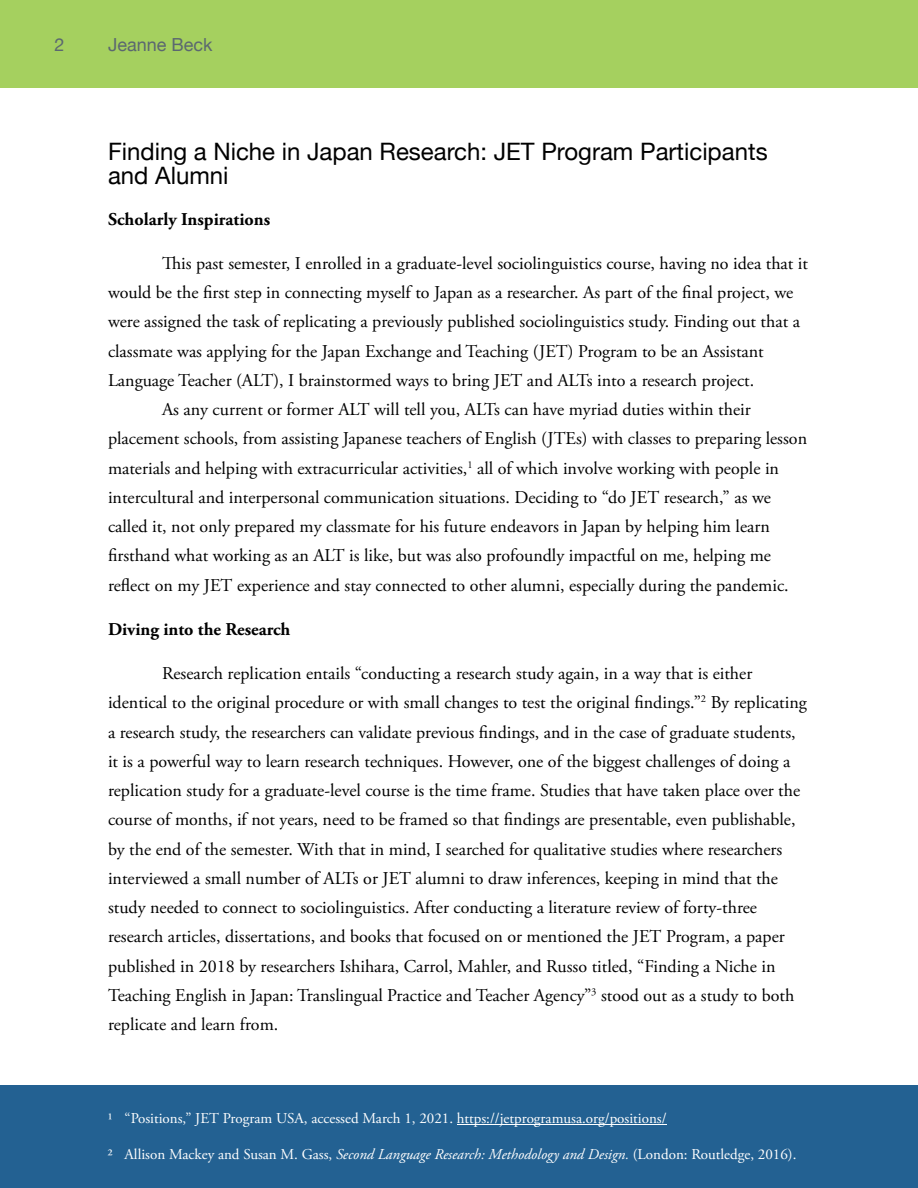
<style>
.page{position:relative;width:918px;height:1188px;background:#fff}
.page>*{position:absolute;margin:0;border:0;box-sizing:border-box;transform-origin:0 0}
.t1{font:24px/24.6px "Helvetica Neue";color:#000}
.t2{font:18px/29.2px "Adobe Garamond Pro";color:#000}
.t3{font:700 18px "Adobe Garamond Pro";color:#000}
.t4{font:18px "Helvetica Neue";color:#5b6770}
.t5{font:15px "Adobe Garamond Pro";color:#fff}
.s1{font-style:italic}
</style>
<div class="page">
<div style="left:0;top:0;width:918px;height:88px;background:#a5d05f"></div>
<div style="left:0;top:1085px;width:918px;height:103px;background:#236192"></div>
<hr style="left:457px;top:1124px;width:210px;height:1px;background:#fff">
<p class="t4" style="left:54px;top:34px;width:12px">2</p>
<p class="t4" style="left:108px;top:34px;width:106px">Jeanne Beck</p>
<h1 class="t1" style="left:108px;top:139px;width:661px">Finding a Niche in Japan Research: JET Program Participants and Alumni</h1>
<p class="t3" style="left:108px;top:212px;width:164px">Scholarly Inspirations</p>
<p class="t2" style="left:162px;top:250px;width:648px">This past semester, I enrolled in a graduate-level sociolinguistics course, having no idea that it</p>
<p class="t2" style="left:108px;top:279px;width:687px">would be the first step in connecting myself to Japan as a researcher. As part of the final project, we</p>
<p class="t2" style="left:108px;top:309px;width:693px">were assigned the task of replicating a previously published sociolinguistics study. Finding out that a</p>
<p class="t2" style="left:108px;top:338px;width:657px">classmate was applying for the Japan Exchange and Teaching (JET) Program to be an Assistant</p>
<p class="t2" style="left:108px;top:367px;width:648px">Language Teacher (ALT), I brainstormed ways to bring JET and ALTs into a research project.</p>
<p class="t2" style="left:162px;top:396px;width:590px">As any current or former ALT will tell you, ALTs can have myriad duties within their</p>
<p class="t2" style="left:108px;top:426px;width:701px">placement schools, from assisting Japanese teachers of English (JTEs) with classes to preparing lesson</p>
<p class="t2" style="left:108px;top:455px;width:673px">materials and helping with extracurricular activities,<sup>1</sup> all of which involve working with people in</p>
<p class="t2" style="left:108px;top:484px;width:664px">intercultural and interpersonal communication situations. Deciding to “do JET research,” as we</p>
<p class="t2" style="left:108px;top:513px;width:663px">called it, not only prepared my classmate for his future endeavors in Japan by helping him learn</p>
<p class="t2" style="left:108px;top:543px;width:664px">firsthand what working as an ALT is like, but was also profoundly impactful on me, helping me</p>
<p class="t2" style="left:108px;top:572px;width:682px">reflect on my JET experience and stay connected to other alumni, especially during the pandemic.</p>
<p class="t3" style="left:108px;top:622px;width:184px">Diving into the Research</p>
<p class="t2" style="left:108px;top:660px;width:700px;text-indent:54px">Research replication entails “conducting a research study again, in a way that is either identical to the original procedure or with small changes to test the original findings.”<sup>2</sup> By replicating a research study, the researchers can validate previous findings, and in the case of graduate students, it is a powerful way to learn research techniques. However, one of the biggest challenges of doing a replication study for a graduate-level course is the time frame. Studies that have taken place over the course of months, if not years, need to be framed so that findings are presentable, even publishable, by the end of the semester. With that in mind, I searched for qualitative studies where researchers interviewed a small number of ALTs or JET alumni to draw inferences, keeping in mind that the study needed to connect to sociolinguistics. After conducting a literature review of forty-three research articles, dissertations, and books that focused on or mentioned the JET Program, a paper published in 2018 by researchers Ishihara, Carrol, Mahler, and Russo titled, “Finding a Niche in Teaching English in Japan: Translingual Practice and Teacher Agency”<sup>3</sup> stood out as a study to both replicate and learn from.</p>
<p class="t5" style="left:108px;top:1112px;width:561px">1 “Positions,” JET Program USA, accessed March 1, 2021. https://jetprogramusa.org/positions/</p>
<p class="t5" style="left:125px;top:1148px;width:673px">Allison Mackey and Susan M. Gass, <span class="s1">Second Language Research: Methodology and Design.</span> (London: Routledge, 2016).</p>
<p class="t5" style="left:108px;top:1148px;width:7px">2</p>
</div>
